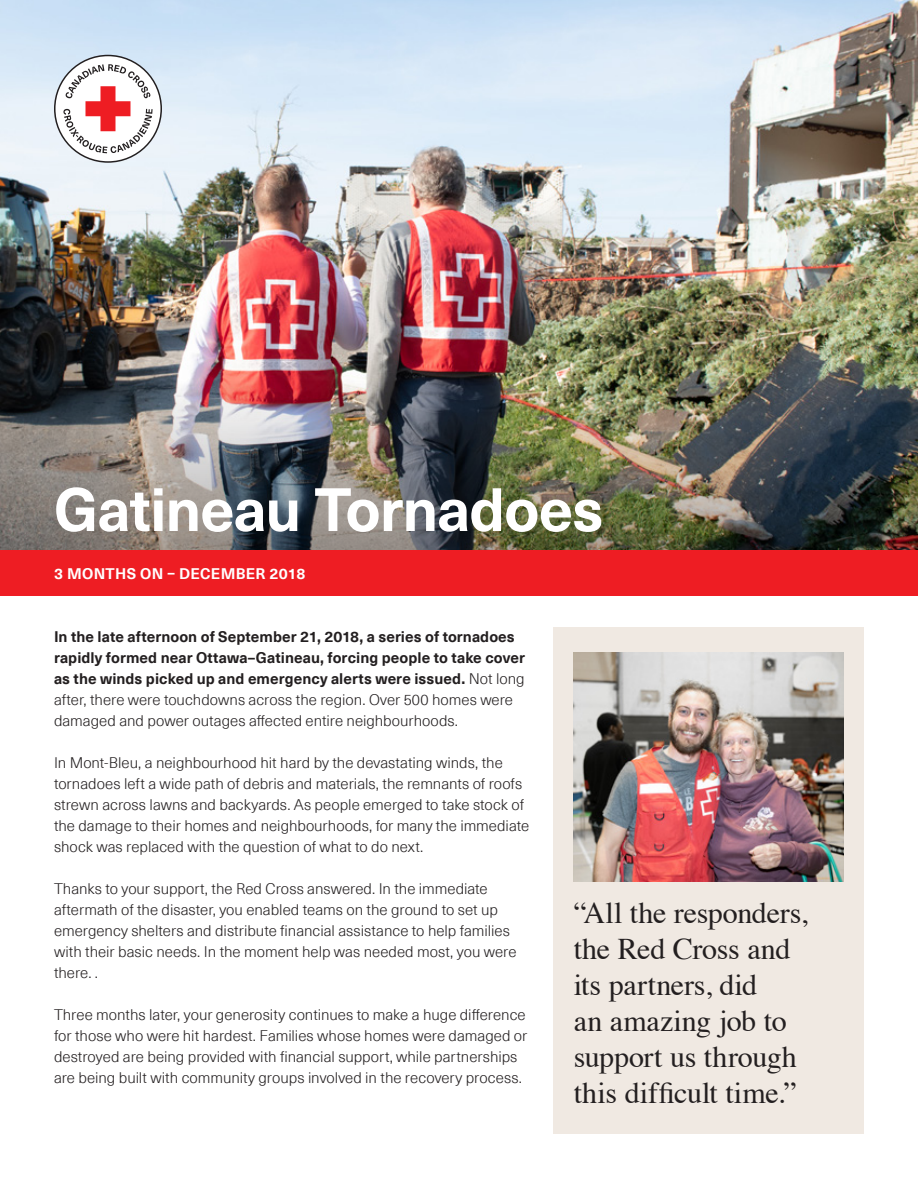
<style>
.page{position:relative;width:918px;height:1188px;background:#fff}
.page>*{position:absolute;margin:0;border:0;box-sizing:border-box;transform-origin:0 0}
.t1{font:700 60px "Neue Haas Unica Pro";letter-spacing:-.015em;color:#fff}
.t2{font:30px/36px "Times";letter-spacing:-.005em;color:#231f20}
.Body_Copy{font:300 15px/21px "Neue Haas Unica Pro";color:#231f20}
.Body_Copy-2{font:700 15px/21px "Neue Haas Unica Pro";letter-spacing:.005em;color:#231f20}
.t3{font:700 15px "Neue Haas Unica Pro";letter-spacing:.02em;color:#fff}
.s1{font-weight:300}
</style>
<div class="page">
<div style="left:554px;top:628px;width:310px;height:506px;background:#f0e9e2"></div>
<img style="left:574px;top:652px;width:270px;height:230px">
<img style="left:0;top:0;width:918px;height:550px">
<svg style="left:54px;top:55px;width:108px;height:108px"></svg>
<div style="left:0;top:550px;width:918px;height:46px;background:#ee1d23"></div>
<p class="t1" style="left:54px;top:473px;width:551px">Gatineau Tornadoes</p>
<p class="t3" style="left:54px;top:565px;width:253px">3 MONTHS ON – DECEMBER 2018</p>
<p class="Body_Copy-2" style="left:54px;top:626px;width:472px">In the late afternoon of September 21, 2018, a series of tornadoes rapidly formed near Ottawa–Gatineau, forcing people to take cover as the winds picked up and emergency alerts were issued. <span class="s1">Not long after, there were touchdowns across the region. Over 500 homes were damaged and power outages affected entire neighbourhoods.</span></p>
<p class="Body_Copy" style="left:54px;top:752px;width:477px">In Mont-Bleu, a neighbourhood hit hard by the devastating winds, the tornadoes left a wide path of debris and materials, the remnants of roofs strewn across lawns and backyards. As people emerged to take stock of the damage to their homes and neighbourhoods, for many the immediate shock was replaced with the question of what to do next.</p>
<p class="Body_Copy" style="left:54px;top:878px;width:464px">Thanks to your support, the Red Cross answered. In the immediate aftermath of the disaster, you enabled teams on the ground to set up emergency shelters and distribute financial assistance to help families with their basic needs. In the moment help was needed most, you were there. .</p>
<p class="Body_Copy" style="left:54px;top:1004px;width:475px">Three months later, your generosity continues to make a huge difference for those who were hit hardest. Families whose homes were damaged or destroyed are being provided with financial support, while partnerships are being built with community groups involved in the recovery process.</p>
<p class="t2" style="left:574px;top:892px;width:235px">“All the responders, the Red Cross and its partners, did<br>an amazing job to support us through this difficult time.”</p>
</div>
